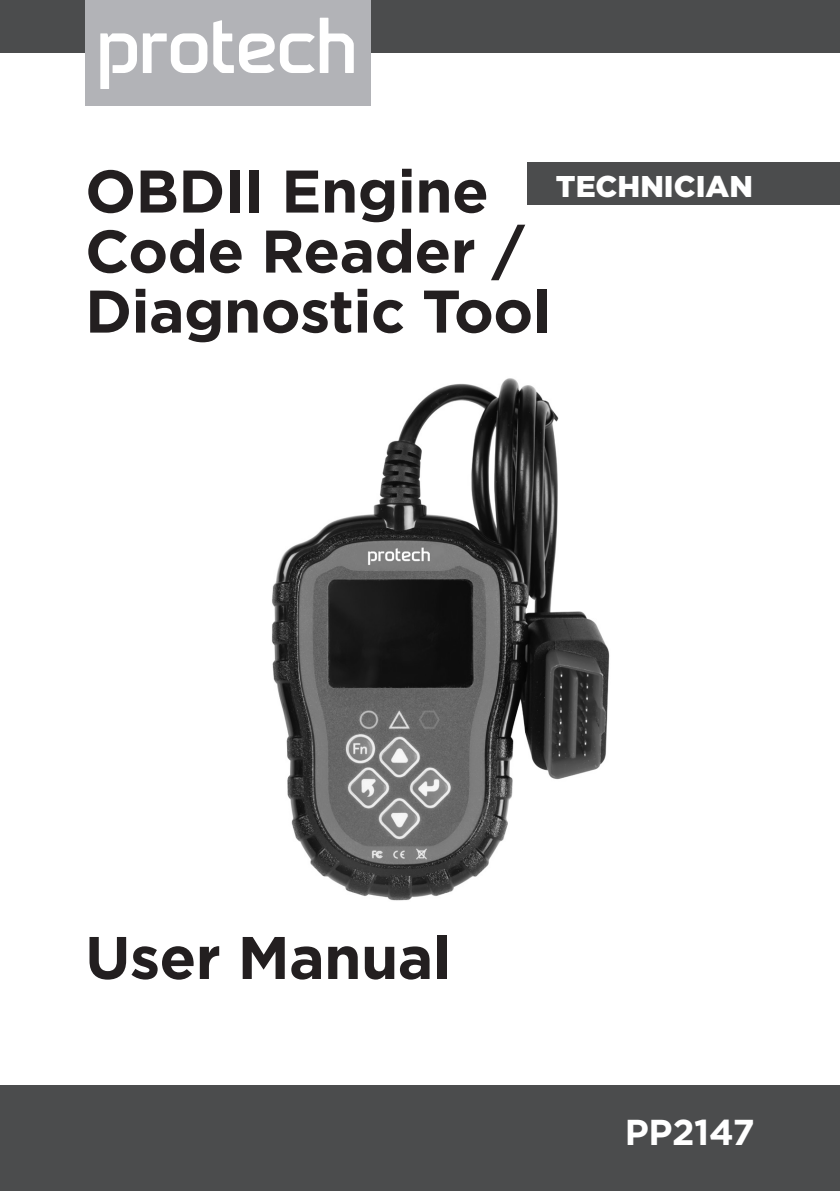
<style>
.page{position:relative;width:840px;height:1191px;background:#fff}
.page>*{position:absolute;margin:0;border:0;box-sizing:border-box;transform-origin:0 0}
.t1{font:700 60px/60px "Gotham HTF";letter-spacing:-.01em;color:#231f20}
.t2{font:700 36px "Gotham HTF";letter-spacing:-.01em;color:#fff}
.t3{font:900 30px "Gotham HTF";color:#fff}
</style>
<div class="page">
<div style="left:0;top:1085px;width:839px;height:106px;background:#4b4c4d"></div>
<div style="left:0;top:0;width:839px;height:53px;background:#4b4c4d"></div>
<div style="left:85px;top:0;width:285px;height:105px;background:#b2b3b7"></div>
<svg style="left:213px;top:20px;width:61px;height:53px"></svg>
<svg style="left:280px;top:18px;width:73px;height:55px"></svg>
<svg style="left:100px;top:33px;width:37px;height:56px"></svg>
<svg style="left:143px;top:33px;width:64px;height:40px"></svg>
<div style="left:527px;top:162px;width:312px;height:42px;background:#4b4c4d"></div>
<img style="left:272px;top:378px;width:337px;height:523px">
<p class="t1" style="left:85px;top:160px;width:467px">OBDII Engine<br>Code Reader /<br>Diagnostic Tool</p>
<p class="t3" style="left:555px;top:169px;width:198px">TECHNICIAN</p>
<p class="t1" style="left:85px;top:926px;width:367px">User Manual</p>
<p class="t2" style="left:624px;top:1111px;width:131px">PP2147</p>
</div>
